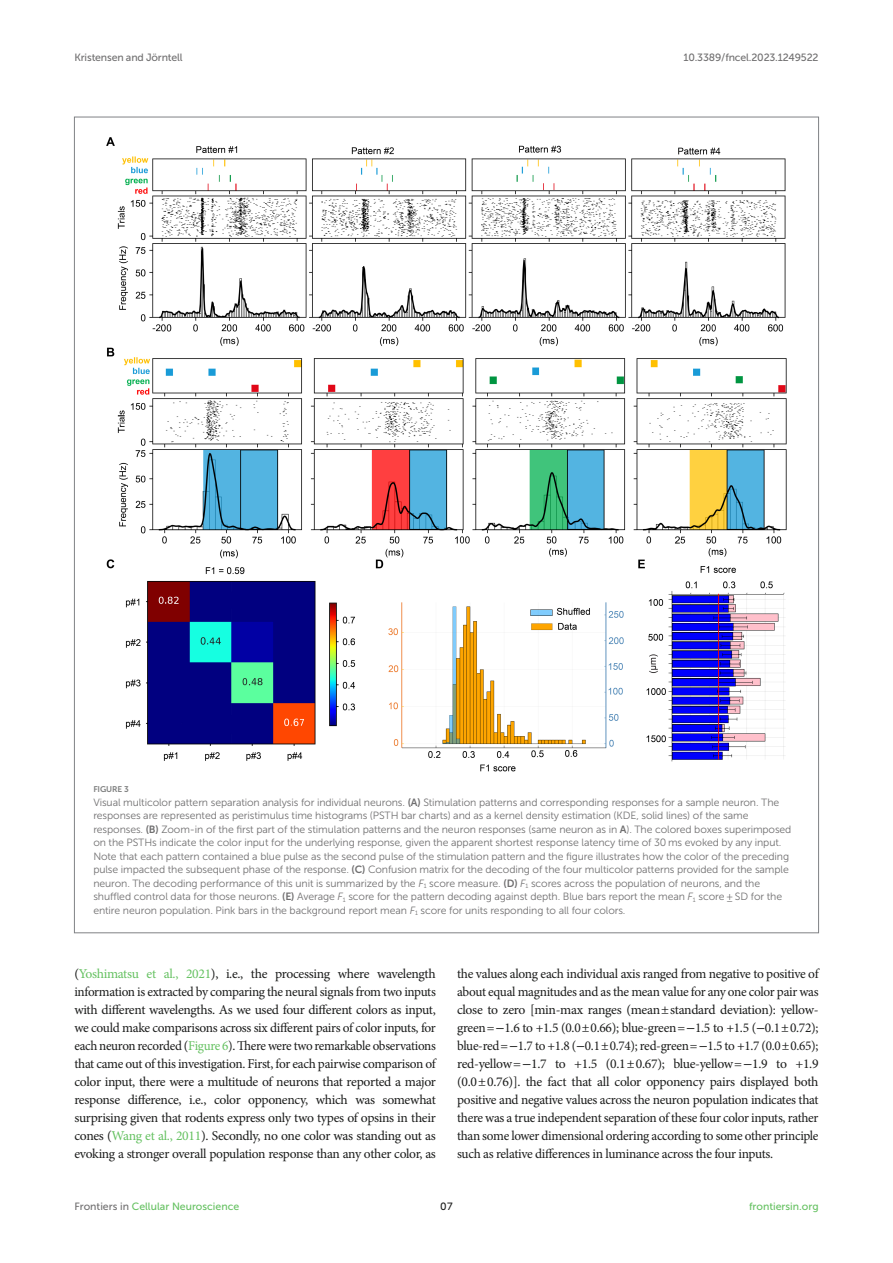
<style>
.page{position:relative;width:893px;height:1263px;background:#fff}
.page>*{position:absolute;margin:0;border:0;box-sizing:border-box;transform-origin:0 0}
.TEXT{font:13.5px/18px "Minion Pro";letter-spacing:-.025em;color:#1b1c1b;text-align:justify}
.FIG_LEG{font:10.5px/13.5px "Museo Sans 300";letter-spacing:-.01em;color:#706f70}
.t1{font:10.5px "Museo Sans 500";letter-spacing:-.015em;color:#706f70}
.t2{font:10.5px "Museo Sans 500";color:#65c161}
.t3{font:10.5px "Museo Sans 500";color:#1b1c1b}
.FIG_HD{font:8.25px "Museo Sans 700";letter-spacing:-.01em;color:#7e7f7f}
.s1{font-family:"Museo Sans 700"}
.s2{font-style:italic}
.s3{color:#65c161}
.s4{font-family:"STIX General"}
.s5{color:#706f70}
</style>
<div class="page">
<img style="left:106px;top:137px;width:681px;height:635px">
<p class="t1" style="left:74px;top:51px;width:110px">Kristensen and Jörntell</p>
<p class="t1" style="left:683px;top:51px;width:137px">10.3389/fncel.2023.1249522</p>
<p class="FIG_HD" style="left:93px;top:785px;width:37px">FIGURE 3</p>
<p class="FIG_LEG" style="left:93px;top:795px;width:700px">Visual multicolor pattern separation analysis for individual neurons. <span class="s1">(A)</span> Stimulation patterns and corresponding responses for a sample neuron. The responses are represented as peristimulus time histograms (PSTH bar charts) and as a kernel density estimation (KDE, solid lines) of the same responses. <span class="s1">(B)</span> Zoom-in of the first part of the stimulation patterns and the neuron responses (same neuron as in <span class="s1">A</span>). The colored boxes superimposed on the PSTHs indicate the color input for the underlying response, given the apparent shortest response latency time of 30 ms evoked by any input.<br>Note that each pattern contained a blue pulse as the second pulse of the stimulation pattern and the figure illustrates how the color of the preceding pulse impacted the subsequent phase of the response. <span class="s1">(C)</span> Confusion matrix for the decoding of the four multicolor patterns provided for the sample neuron. The decoding performance of this unit is summarized by the <span class="s2">F</span><sub>1</sub> score measure. <span class="s1">(D)</span> <span class="s2">F</span><sub>1</sub> scores across the population of neurons, and the shuffled control data for those neurons. <span class="s1">(E)</span> Average <span class="s2">F</span><sub>1</sub> score for the pattern decoding against depth. Blue bars report the mean <span class="s2">F</span><sub>1</sub> score ± SD for the entire neuron population. Pink bars in the background report mean <span class="s2">F</span><sub>1</sub> score for units responding to all four colors.</p>
<p class="TEXT" style="left:74px;top:965px;width:363px">(<span class="s3">Yoshimatsu et al., 2021</span>), i.e., the processing where wavelength information is extracted by comparing the neural signals from two inputs with different wavelengths. As we used four different colors as input, we could make comparisons across six different pairs of color inputs, for each neuron recorded (<span class="s3">Figure 6</span>). There were two remarkable observations that came out of this investigation. First, for each pairwise comparison of color input, there were a multitude of neurons that reported a major response difference, i.e., color opponency, which was somewhat surprising given that rodents express only two types of opsins in their cones (<span class="s3">Wang et al., 2011</span>). Secondly, no one color was standing out as evoking a stronger overall population response than any other color, as</p>
<p class="TEXT" style="left:457px;top:965px;width:363px">the values along each individual axis ranged from negative to positive of about equal magnitudes and as the mean value for any one color pair was close to zero [min-max ranges (mean±standard deviation): yellow&shy;green=<span class="s4">−</span>1.6 to +1.5 (0.0±0.66); blue-green=<span class="s4">−</span>1.5 to +1.5 (<span class="s4">−</span>0.1±0.72); blue-red=<span class="s4">−</span>1.7 to +1.8 (<span class="s4">−</span>0.1±0.74); red-green=<span class="s4">−</span>1.5 to +1.7 (0.0±0.65); red-yellow=<span class="s4">−</span>1.7 to +1.5 (0.1±0.67); blue-yellow=<span class="s4">−</span>1.9 to +1.9 (0.0±0.76)]. the fact that all color opponency pairs displayed both positive and negative values across the neuron population indicates that there was a true independent separation of these four color inputs, rather than some lower dimensional ordering according to some other principle such as relative differences in luminance across the four inputs.</p>
<p class="t2" style="left:74px;top:1200px;width:166px"><span class="s5">Frontiers in</span> Cellular Neuroscience</p>
<p class="t3" style="left:440px;top:1200px;width:14px">07</p>
<p class="t2" style="left:749px;top:1200px;width:71px">frontiersin.org</p>
</div>
